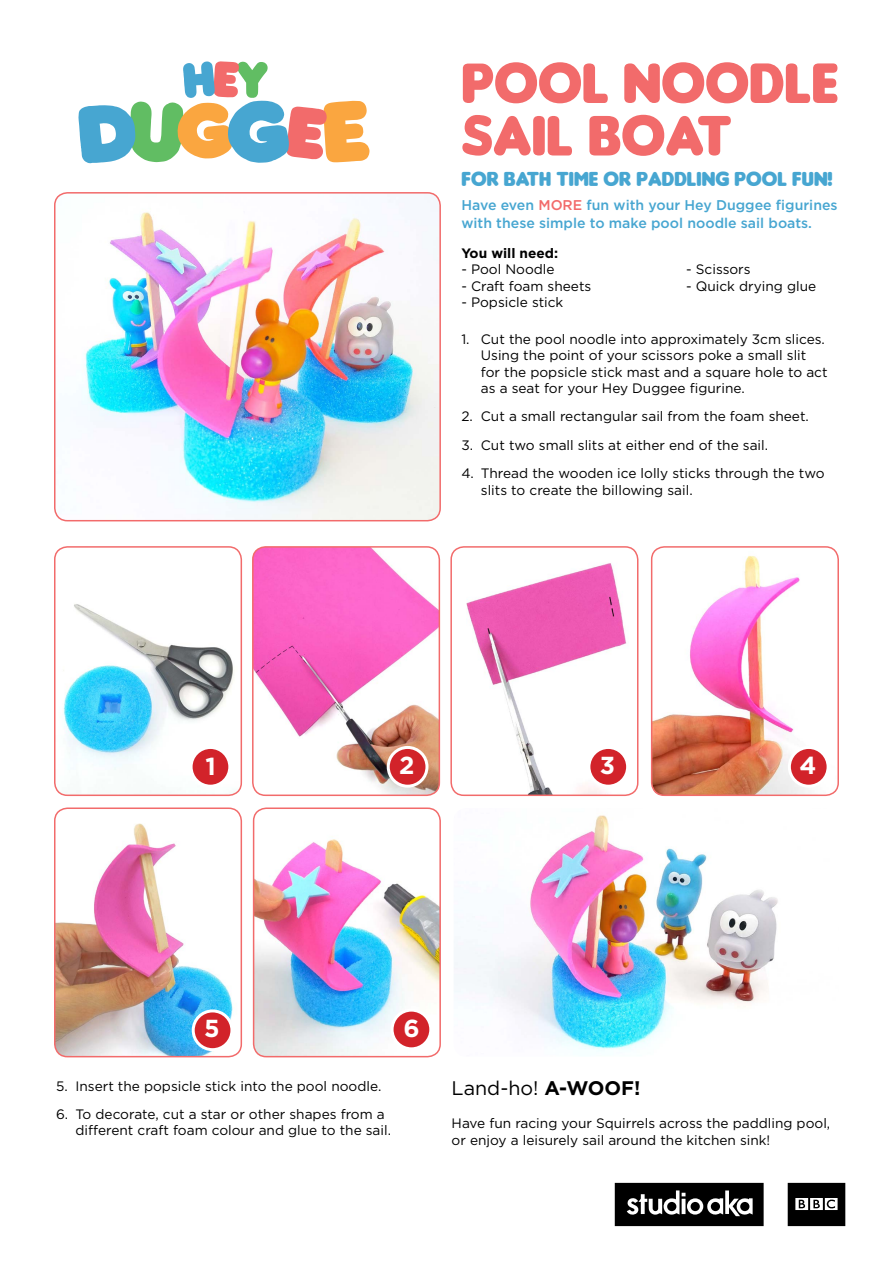
<style>
.page{position:relative;width:893px;height:1263px;background:#fff}
.page>*{position:absolute;margin:0;border:0;box-sizing:border-box;transform-origin:0 0}
.t1{font:60px/52.5px "Insaniburger";color:#f26b6b}
.t2{font:700 24.6px "Gotham";color:#fff}
.t3{font:21.3px "Insaniburger";color:#47a6d1}
.t4{font:19.65px "Gotham";color:#000}
.t5{font:500 14.1px/18px "Gotham";color:#47a6d1}
.t6{font:13.65px/16.4px "Gotham";color:#000}
.t7{font:700 13.65px "Gotham";color:#000}
.s1{color:#f26b6b}
.s2{font-weight:700}
</style>
<div class="page">
<svg style="left:78px;top:61px;width:292px;height:103px"></svg>
<svg style="left:615px;top:1183px;width:149px;height:43px;background:#323232"></svg>
<div style="left:667px;top:1202px;width:9px;height:9px;background:#000;border-radius:50%"></div>
<div style="left:740px;top:1202px;width:9px;height:9px;background:#000;border-radius:50%"></div>
<div style="left:711px;top:1202px;width:9px;height:9px;background:#000;border-radius:50%"></div>
<div style="left:691px;top:1202px;width:9px;height:9px;background:#000;border-radius:50%"></div>
<svg style="left:788px;top:1183px;width:57px;height:43px;background:#252525"></svg>
<img style="left:55px;top:193px;width:385px;height:328px">
<div style="left:54px;top:192px;width:387px;height:329px;border:2px solid #f26b6b;border-radius:13px"></div>
<img style="left:55px;top:547px;width:186px;height:248px">
<div style="left:54px;top:546px;width:188px;height:250px;border:2px solid #f26b6b;border-radius:13px"></div>
<div style="left:191px;top:747px;width:39px;height:39px;background:#d2232a;border-radius:50%"></div>
<div style="left:190px;top:746px;width:41px;height:42px;border:3px solid #fff;border-radius:50%"></div>
<img style="left:253px;top:547px;width:186px;height:248px">
<div style="left:252px;top:546px;width:188px;height:250px;border:2px solid #f26b6b;border-radius:13px"></div>
<img style="left:254px;top:810px;width:186px;height:247px">
<div style="left:253px;top:807px;width:188px;height:250px;border:2px solid #f26b6b;border-radius:13px"></div>
<img style="left:454px;top:815px;width:324px;height:237px">
<div style="left:388px;top:747px;width:39px;height:39px;background:#d2232a;border-radius:50%"></div>
<div style="left:387px;top:746px;width:41px;height:42px;border:3px solid #fff;border-radius:50%"></div>
<div style="left:392px;top:1010px;width:39px;height:39px;background:#d2232a;border-radius:50%"></div>
<div style="left:391px;top:1008px;width:41px;height:42px;border:3px solid #fff;border-radius:50%"></div>
<img style="left:55px;top:810px;width:186px;height:247px">
<div style="left:54px;top:807px;width:188px;height:250px;border:2px solid #f26b6b;border-radius:13px"></div>
<div style="left:193px;top:1011px;width:39px;height:39px;background:#d2232a;border-radius:50%"></div>
<div style="left:192px;top:1009px;width:41px;height:42px;border:3px solid #fff;border-radius:50%"></div>
<img style="left:453px;top:547px;width:185px;height:248px">
<div style="left:450px;top:546px;width:188px;height:250px;border:2px solid #f26b6b;border-radius:13px"></div>
<div style="left:589px;top:747px;width:39px;height:39px;background:#d2232a;border-radius:50%"></div>
<div style="left:587px;top:746px;width:42px;height:42px;border:3px solid #fff;border-radius:50%"></div>
<img style="left:652px;top:547px;width:186px;height:248px">
<div style="left:651px;top:546px;width:188px;height:250px;border:2px solid #f26b6b;border-radius:13px"></div>
<div style="left:789px;top:747px;width:39px;height:39px;background:#d2232a;border-radius:50%"></div>
<div style="left:788px;top:746px;width:42px;height:42px;border:3px solid #fff;border-radius:50%"></div>
<h1 class="t1" style="left:461px;top:56px;width:379px">POOL NOODLE<br>SAIL BOAT</h1>
<h3 class="t3" style="left:461px;top:166px;width:188px">FOR BATH TIME OR PADDLIN</h3>
<h3 class="t3" style="left:715px;top:166px;width:34px">G POOL</h3>
<h3 class="t3" style="left:792px;top:166px;width:42px">FUN!</h3>
<p class="t5" style="left:461px;top:195px;width:378px">Have even <span class="s1">MORE</span> fun with your Hey Duggee figurines with these simple to make pool noodle sail boats.</p>
<p class="t7" style="left:461px;top:245px;width:98px">You will need:</p>
<p class="t6" style="left:461px;top:261px;width:95px">- Pool Noodle</p>
<p class="t6" style="left:461px;top:278px;width:131px">- Craft foam sheets</p>
<p class="t6" style="left:461px;top:294px;width:103px">- Popsicle stick</p>
<p class="t6" style="left:686px;top:261px;width:66px">- Scissors</p>
<p class="t6" style="left:686px;top:278px;width:132px">- Quick drying glue</p>
<p class="t6" style="left:481px;top:330px;width:348px;text-indent:-19px">1. Cut the pool noodle into approximately 3cm slices.<br>Using the point of your scissors poke a small slit for the popsicle stick mast and a square hole to act as a seat for your Hey Duggee figurine.</p>
<p class="t6" style="left:461px;top:408px;width:349px">2. Cut a small rectangular sail from the foam sheet.</p>
<p class="t6" style="left:461px;top:436px;width:308px">3. Cut two small slits at either end of the sail.</p>
<p class="t6" style="left:481px;top:465px;width:345px;text-indent:-19px">4. Thread the wooden ice lolly sticks through the two slits to create the billowing sail.</p>
<h2 class="t2" style="left:205px;top:752px;width:12px">1</h2>
<h2 class="t2" style="left:399px;top:751px;width:17px">2</h2>
<h2 class="t2" style="left:600px;top:751px;width:17px">3</h2>
<h2 class="t2" style="left:800px;top:751px;width:18px">4</h2>
<h2 class="t2" style="left:204px;top:1014px;width:17px">5</h2>
<h2 class="t2" style="left:403px;top:1014px;width:18px">6</h2>
<p class="t6" style="left:56px;top:1077px;width:327px">5. Insert the popsicle stick into the pool noodle.</p>
<p class="t6" style="left:76px;top:1106px;width:317px;text-indent:-19px">6. To decorate, cut a star or other shapes from a different craft foam colour and glue to the sail.</p>
<h3 class="t4" style="left:452px;top:1077px;width:190px">Land-ho! <span class="s2">A-WOOF!</span></h3>
<p class="t6" style="left:452px;top:1115px;width:380px">Have fun racing your Squirrels across the paddling pool, or enjoy a leisurely sail around the kitchen sink!</p>
</div>
